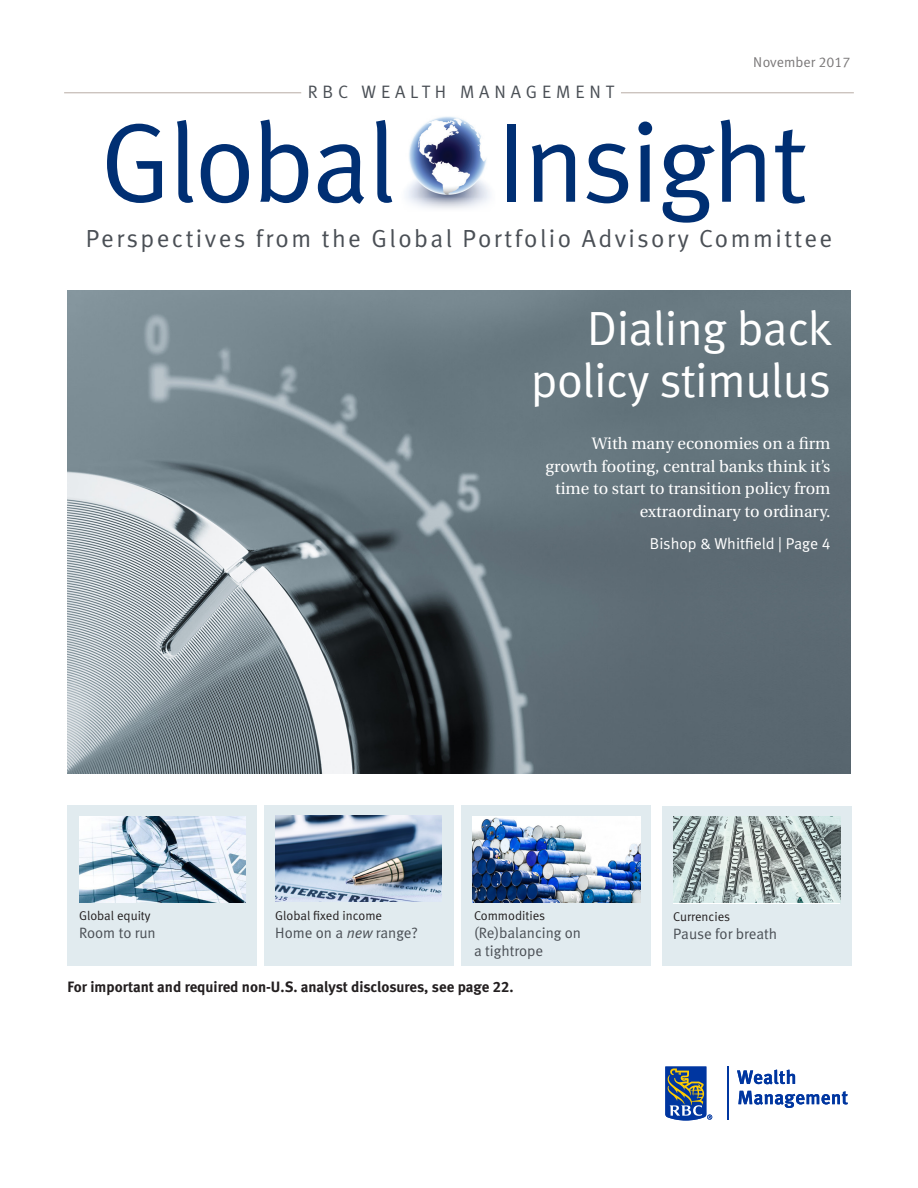
<style>
.page{position:relative;width:918px;height:1188px;background:#fff}
.page>*{position:absolute;margin:0;border:0;box-sizing:border-box;transform-origin:0 0}
.t1{font:112.5px "Meta Normal LF";letter-spacing:-.025em;color:#002f73}
.Main_Title_slate_gra{font:48px/52.5px "Meta Normal LF";letter-spacing:-.01em;color:#fff;text-align:right}
.t2{font:24.75px "Meta Normal LF";letter-spacing:.1em;color:#4a4f55}
.t3{font:18px "Meta Normal LF";letter-spacing:.27em;color:#4a4f55}
.Main_Title_slate_gra-2{font:16.5px/22.5px "Utopia";color:#fff;text-align:right}
.Sub_Subhead_-_L2{font:15.75px "Meta Normal LF";color:#fff}
.Cover_-_Boxed_Text{font:15px/18px "Meta Normal LF";color:#4a4f55}
.t4{font:15px "Meta Bold LF";color:#231f20}
.t5{font:14.25px "Meta Normal LF";color:#231f20}
.TOC_InsideMarket{font:12.75px "Meta Normal LF";color:#231f20}
.s1{font-style:italic}
</style>
<div class="page">
<img style="left:68px;top:290px;width:782px;height:484px">
<img style="left:405px;top:116px;width:85px;height:93px">
<hr style="left:64px;top:92px;width:237px;height:1px;background:#b8ada6">
<hr style="left:621px;top:92px;width:233px;height:1px;background:#b8ada6">
<div style="left:68px;top:805px;width:189px;height:161px;background:#e1ebef"></div>
<div style="left:265px;top:805px;width:189px;height:161px;background:#e1ebef"></div>
<div style="left:462px;top:805px;width:189px;height:161px;background:#e1ebef"></div>
<img style="left:79px;top:816px;width:167px;height:86px">
<img style="left:275px;top:816px;width:166px;height:85px">
<img style="left:473px;top:816px;width:167px;height:86px">
<div style="left:662px;top:806px;width:189px;height:160px;background:#e1ebef"></div>
<img style="left:673px;top:817px;width:167px;height:86px">
<svg style="left:665px;top:1067px;width:47px;height:53px;background:#577297"></svg>
<hr style="left:727px;top:1066px;width:1px;height:54px;background:#0036a0">
<svg style="left:737px;top:1070px;width:58px;height:14px"></svg>
<svg style="left:738px;top:1091px;width:110px;height:17px"></svg>
<p class="t5" style="left:754px;top:54px;width:98px">November 2017</p>
<p class="t3" style="left:308px;top:82px;width:308px">RBC WEALTH MANAGEMENT</p>
<h1 class="t1" style="left:100px;top:98px;width:709px">Global Insight</h1>
<h3 class="t2" style="left:86px;top:224px;width:748px">Perspectives from the Global Portfolio Advisory Committee</h3>
<p class="Main_Title_slate_gra" style="left:531px;top:301px;width:303px">Dialing back policy stimulus</p>
<p class="Main_Title_slate_gra-2" style="left:546px;top:433px;width:286px">With many economies on a firm growth footing, central banks think it’s time to start to transition policy from extraordinary to ordinary.</p>
<p class="Sub_Subhead_-_L2" style="left:650px;top:535px;width:182px">Bishop &amp; Whitfield | Page 4</p>
<p class="TOC_InsideMarket" style="left:79px;top:909px;width:73px">Global equity</p>
<p class="Cover_-_Boxed_Text" style="left:79px;top:924px;width:78px">Room to run</p>
<p class="TOC_InsideMarket" style="left:275px;top:909px;width:108px">Global fixed income</p>
<p class="Cover_-_Boxed_Text" style="left:275px;top:924px;width:144px">Home on a <span class="s1">new</span> range?</p>
<p class="TOC_InsideMarket" style="left:474px;top:909px;width:73px">Commodities</p>
<p class="Cover_-_Boxed_Text" style="left:474px;top:924px;width:109px">(Re)balancing on a tightrope</p>
<p class="TOC_InsideMarket" style="left:673px;top:909px;width:58px">Currencies</p>
<p class="Cover_-_Boxed_Text" style="left:673px;top:925px;width:105px">Pause for breath</p>
<p class="t4" style="left:68px;top:978px;width:448px">For important and required non-U.S. analyst disclosures, see page 22.</p>
</div>
